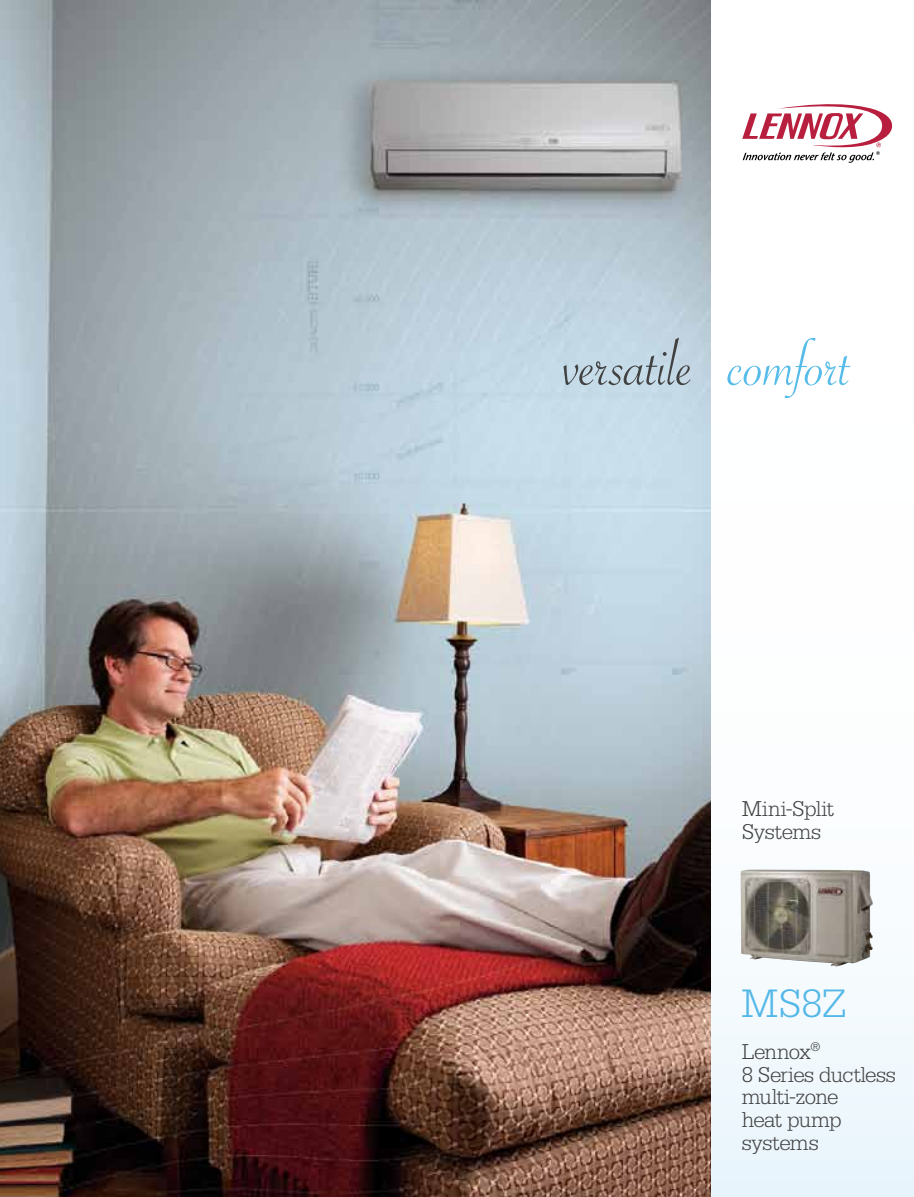
<style>
.page{position:relative;width:914px;height:1197px;background:#fff}
.page>*{position:absolute;margin:0;border:0;box-sizing:border-box;transform-origin:0 0}
.t1{font:68.25px "Savoye Std";letter-spacing:-.01em;color:#414141}
.t2{font:300 42px "Serifa Std";color:#57bcea}
.t3{font:300 22.75px/22.8px "Serifa Std";letter-spacing:-.025em;color:#414141}
.s1{color:#57bcea}
</style>
<div class="page">
<div style="left:0;top:0;width:914px;height:1197px;background:linear-gradient(to bottom,#fff,#eff6fa)"></div>
<img style="left:0;top:0;width:710px;height:1197px">
<svg style="left:742px;top:103px;width:150px;height:60px"></svg>
<img style="left:740px;top:869px;width:133px;height:98px">
<h1 class="t1" style="left:563px;top:332px;width:289px">versatile <span class="s1">comfort</span></h1>
<p class="t3" style="left:741px;top:797px;width:94px">Mini-Split<br>Systems</p>
<h2 class="t2" style="left:741px;top:980px;width:107px">MS8Z</h2>
<p class="t3" style="left:741px;top:1040px;width:156px">Lennox<sup>®<br></sup>8 Series ductless multi-zone<br>heat pump systems</p>
</div>
